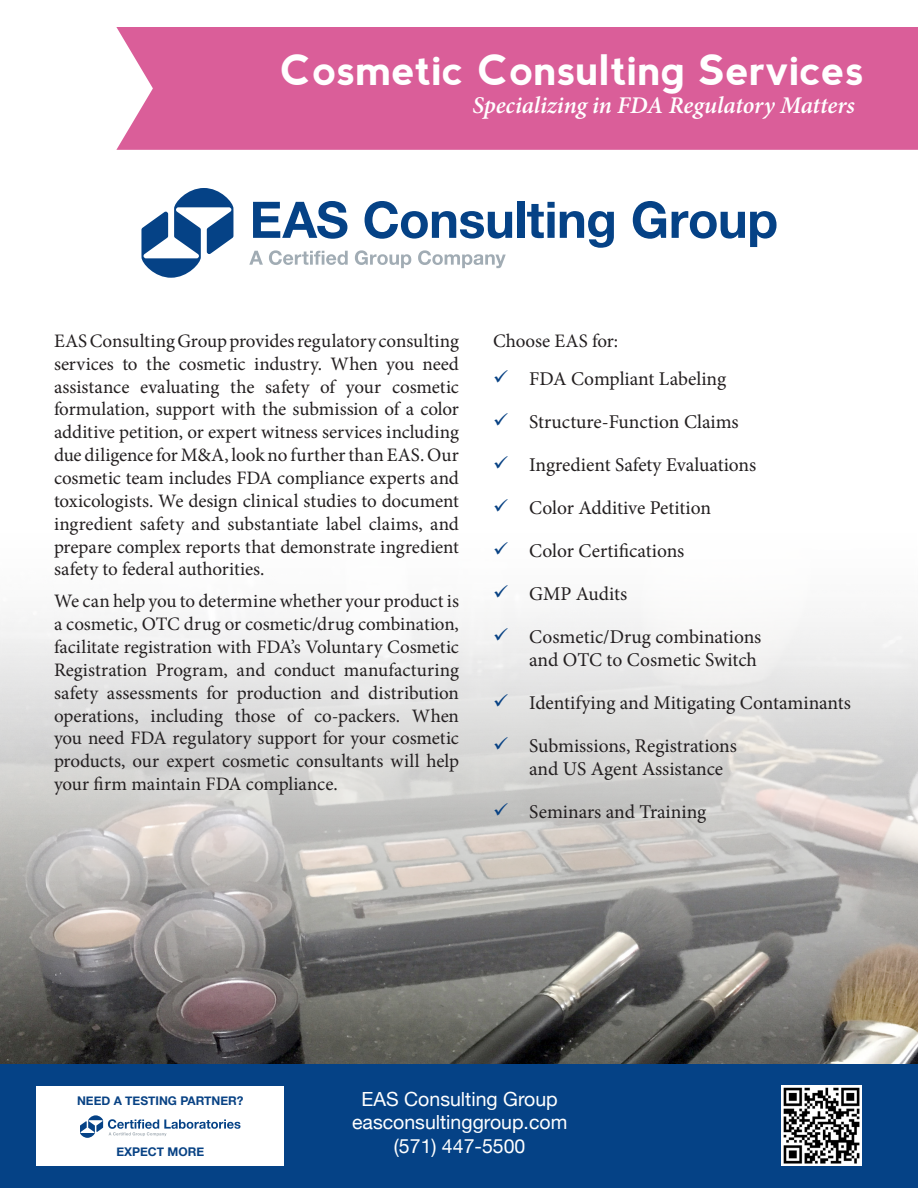
<style>
.page{position:relative;width:918px;height:1188px;background:#fff}
.page>*{position:absolute;margin:0;border:0;box-sizing:border-box;transform-origin:0 0}
.Headline_1{font:700 42px "nevis";color:#fff}
.Sub_Heading_1{font:italic 600 24px "Minion Pro";letter-spacing:-.005em;color:#fff}
.t1{font:19.5px/23.4px "Minion Pro";color:#231f20}
.t2{font:19.5px/23.4px "Helvetica Neue";color:#fff;text-align:center}
.Intro_-_Cosmetics{font:19.05px/22.8px "Minion Pro";color:#231f20;text-align:justify}
.t3{font:700 12px "Helvetica Neue";color:#084284}
</style>
<div class="page">
<div style="left:0;top:1064px;width:918px;height:124px;background:#054286"></div>
<svg style="left:249px;top:251px;width:14px;height:14px"></svg>
<svg style="left:269px;top:250px;width:79px;height:15px"></svg>
<svg style="left:355px;top:250px;width:56px;height:18px"></svg>
<svg style="left:418px;top:250px;width:88px;height:18px"></svg>
<svg style="left:141px;top:188px;width:92px;height:90px"></svg>
<svg style="left:253px;top:201px;width:94px;height:38px"></svg>
<svg style="left:365px;top:201px;width:147px;height:38px"></svg>
<div style="left:517px;top:202px;width:7px;height:36px;background:#054286"></div>
<svg style="left:527px;top:202px;width:87px;height:46px"></svg>
<svg style="left:633px;top:201px;width:33px;height:38px"></svg>
<svg style="left:672px;top:211px;width:105px;height:36px"></svg>
<img style="left:782px;top:1086px;width:80px;height:80px">
<div style="left:37px;top:1086px;width:247px;height:80px;background:#fff"></div>
<svg style="left:80px;top:1115px;width:160px;height:23px"></svg>
<img style="left:0;top:612px;width:918px;height:452px">
<div style="left:116px;top:27px;width:802px;height:123px;background:#da5e99"></div>
<svg style="left:495px;top:627px;width:13px;height:13px"></svg>
<svg style="left:495px;top:694px;width:13px;height:13px"></svg>
<svg style="left:495px;top:737px;width:13px;height:12px"></svg>
<svg style="left:495px;top:803px;width:13px;height:13px"></svg>
<p class="Headline_1" style="left:281px;top:46px;width:585px">Cosmetic Consulting Services</p>
<p class="Sub_Heading_1" style="left:473px;top:89px;width:384px">Specializing in FDA Regulatory Matters</p>
<p class="Intro_-_Cosmetics" style="left:54px;top:329px;width:407px">EAS Consulting Group provides regulatory consulting services to the cosmetic industry. When you need assistance evaluating the safety of your cosmetic formulation, support with the submission of a color additive petition, or expert witness services including due diligence for M&amp;A, look no further than EAS. Our cosmetic team includes FDA compliance experts and toxicologists. We design clinical studies to document ingredient safety and substantiate label claims, and prepare complex reports that demonstrate ingredient safety to federal authorities.</p>
<p class="Intro_-_Cosmetics" style="left:54px;top:590px;width:407px">We can help you to determine whether your product is a cosmetic, OTC drug or cosmetic/drug combination, facilitate registration with FDA’s Voluntary Cosmetic Registration Program, and conduct manufacturing safety assessments for production and distribution operations, including those of co-packers. When you need FDA regulatory support for your cosmetic products, our expert cosmetic consultants will help your firm maintain FDA compliance.</p>
<p class="Intro_-_Cosmetics" style="left:493px;top:329px;width:127px">Choose EAS for:</p>
<p class="t1" style="left:529px;top:367px;width:199px">FDA Compliant Labeling</p>
<p class="t1" style="left:529px;top:410px;width:211px">Structure-Function Claims</p>
<p class="t1" style="left:529px;top:453px;width:229px">Ingredient Safety Evaluations</p>
<p class="t1" style="left:529px;top:496px;width:183px">Color Additive Petition</p>
<p class="t1" style="left:529px;top:539px;width:157px">Color Certifications</p>
<p class="t1" style="left:529px;top:582px;width:100px">GMP Audits</p>
<p class="t1" style="left:529px;top:625px;width:234px">Cosmetic/Drug combinations and OTC to Cosmetic Switch</p>
<p class="t1" style="left:529px;top:691px;width:323px">Identifying and Mitigating Contaminants</p>
<p class="t1" style="left:529px;top:734px;width:209px">Submissions, Registrations and US Agent Assistance</p>
<p class="t1" style="left:529px;top:800px;width:179px">Seminars and Training</p>
<p class="t3" style="left:77px;top:1091px;width:168px">NEED A TESTING PARTNER?</p>
<p class="t3" style="left:116px;top:1142px;width:89px">EXPECT MORE</p>
<p class="t2" style="left:352px;top:1088px;width:217px">EAS Consulting Group easconsultinggroup.com (571) 447-5500</p>
</div>
